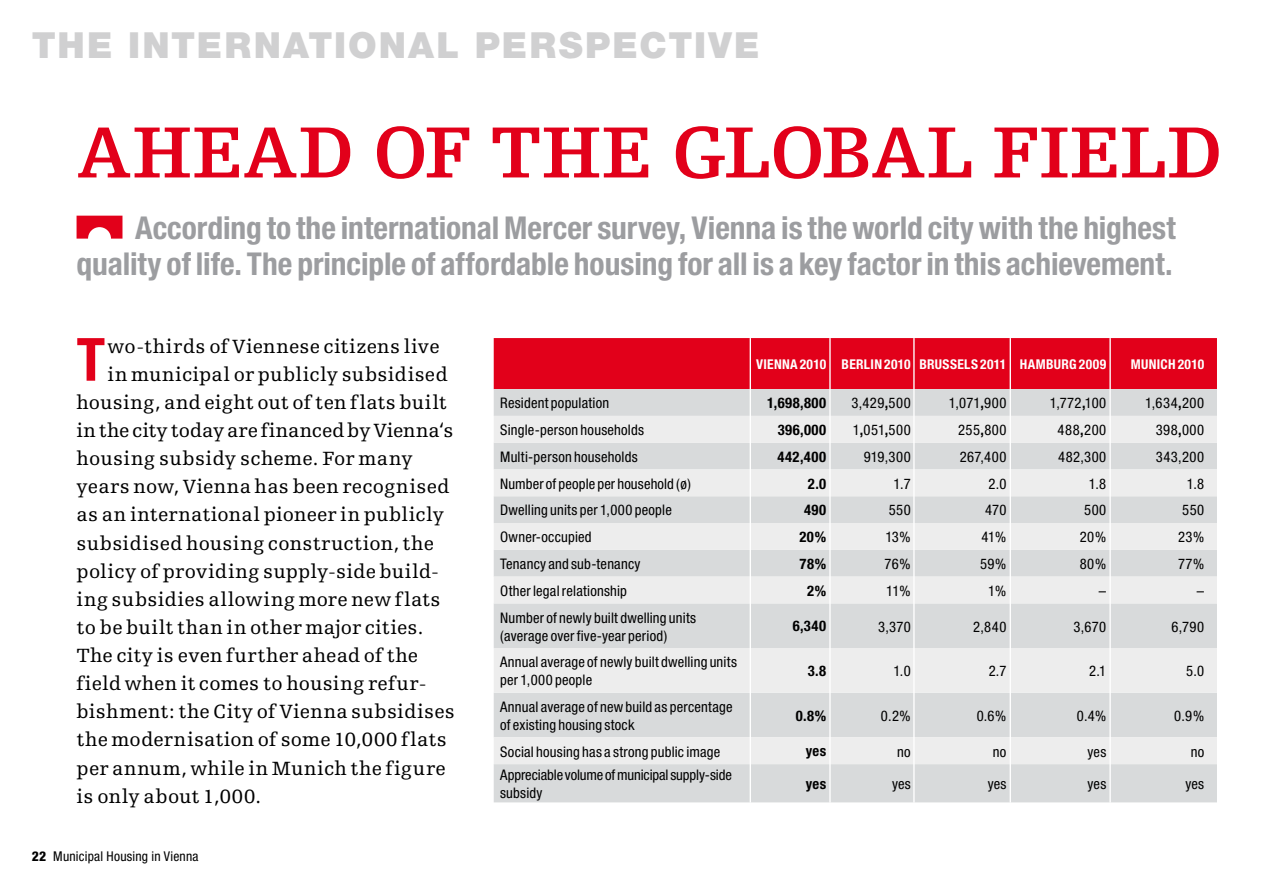
<style>
.page{position:relative;width:1276px;height:893px;background:#fff}
.page>*{position:absolute;margin:0;border:0;box-sizing:border-box;transform-origin:0 0}
.t1{font:700 76.5px "Egyptienne F";letter-spacing:.005em;color:#e2001a}
.t2{font:700 condensed 59.62px "Helvetica Neue";color:#e2001a}
.t3{font:900 36px "Helvetica Neue LT Std";letter-spacing:.06em;color:#d0d0d1}
.t4{font:700 condensed 31.5px/36px "Helvetica Neue";color:#9c9da0;text-align:right}
.t5{font:20.25px "Egyptienne F";letter-spacing:.01em;color:#000}
.t6{font:20.25px "Egyptienne F";letter-spacing:.03em;color:#000}
.t7{font:condensed 14.62px/18px "Helvetica Neue";letter-spacing:.015em;color:#000}
.t8{font:700 condensed 14.62px "Helvetica Neue";letter-spacing:.04em;color:#000}
.t9{font:condensed 14.62px/18px "Helvetica Neue";letter-spacing:-.005em;color:#000}
.t10{font:700 condensed 13.5px "Helvetica Neue";letter-spacing:.025em;color:#fff}
.t11{font:condensed 13.5px "Helvetica Neue";letter-spacing:.015em;color:#000}
.s1{font-weight:800}
.s2{font-weight:700}
</style>
<div class="page">
<svg style="left:77px;top:216px;width:45px;height:23px"></svg>
<div style="left:494px;top:338px;width:723px;height:51px;background:#e2001a"></div>
<div style="left:494px;top:389px;width:723px;height:413px;background:#d8dadb"></div>
<svg style="left:494px;top:416px;width:723px;height:348px;background:#e2e3e4"></svg>
<hr style="left:829px;top:338px;width:1px;height:465px;background:#fff">
<hr style="left:749px;top:338px;width:2px;height:465px;background:#fff">
<hr style="left:913px;top:338px;width:1px;height:465px;background:#fff">
<hr style="left:1009px;top:338px;width:2px;height:465px;background:#fff">
<hr style="left:1109px;top:338px;width:1px;height:465px;background:#fff">
<h3 class="t3" style="left:32px;top:23px;width:471px">THE INTERNATIONAL PER</h3>
<h3 class="t3" style="left:559px;top:23px;width:54px">SPEC</h3>
<h3 class="t3" style="left:668px;top:23px;width:89px">TIVE</h3>
<h1 class="t1" style="left:77px;top:110px;width:1147px">AHEAD OF THE GLOBAL FIELD</h1>
<h3 class="t4" style="left:77px;top:209px;width:1100px">According to the international Mercer survey, Vienna is the world city with the highest quality of life. The principle of affordable housing for all is a key factor in this achievement.</h3>
<h2 class="t2" style="left:77px;top:323px;width:30px">T</h2>
<h3 class="t5" style="left:108px;top:335px;width:333px">wo-thirds of Viennese citizens live</h3>
<h3 class="t5" style="left:108px;top:363px;width:342px">in municipal or publicly subsidised</h3>
<h3 class="t5" style="left:77px;top:391px;width:372px">housing, and eight out of ten flats built</h3>
<h3 class="t5" style="left:77px;top:419px;width:379px">in the city today are financed by Vienna‘s</h3>
<h3 class="t5" style="left:77px;top:447px;width:338px">housing subsidy scheme. For many</h3>
<h3 class="t5" style="left:77px;top:475px;width:374px">years now, Vienna has been recognised</h3>
<h3 class="t5" style="left:77px;top:504px;width:369px">as an international pioneer in publicly</h3>
<h3 class="t5" style="left:77px;top:532px;width:359px">subsidised housing construction, the</h3>
<h3 class="t5" style="left:77px;top:560px;width:364px">policy of providing supply-side build-</h3>
<h3 class="t5" style="left:77px;top:588px;width:366px">ing subsidies allowing more new flats</h3>
<h3 class="t5" style="left:77px;top:616px;width:348px">to be built than in other major cities.</h3>
<h3 class="t5" style="left:77px;top:644px;width:343px">The city is even further ahead of the</h3>
<h3 class="t5" style="left:77px;top:672px;width:352px">field when it comes to housing refur-</h3>
<h3 class="t5" style="left:77px;top:700px;width:380px">bishment: the City of Vienna subsidises</h3>
<h3 class="t5" style="left:77px;top:729px;width:372px">the modernisation of some 10,000 flats</h3>
<h3 class="t6" style="left:77px;top:757px;width:371px">per annum, while in Munich the figure</h3>
<h3 class="t5" style="left:77px;top:785px;width:186px">is only about 1,000.</h3>
<p class="t11" style="left:32px;top:848px;width:168px"><span class="s1">22</span> Municipal Housing in Vienna</p>
<p class="t10" style="left:756px;top:356px;width:101px">VIENNA 2010 Berlin</p>
<p class="t10" style="left:884px;top:356px;width:224px">2010 BRUSSELS 2011 HAMBURG 2009</p>
<p class="t10" style="left:1130px;top:356px;width:75px">MUNICH 2010</p>
<p class="t7" style="left:500px;top:394px;width:111px">Resident population</p>
<p class="t8" style="left:767px;top:394px;width:60px">1,698,800</p>
<p class="t7" style="left:851px;top:394px;width:61px">3,429<span class="s2">,</span>500</p>
<p class="t7" style="left:949px;top:394px;width:59px">1,071<span class="s2">,</span>900</p>
<p class="t7" style="left:1049px;top:394px;width:58px">1,772<span class="s2">,</span>100</p>
<p class="t7" style="left:1145px;top:394px;width:60px">1,634<span class="s2">,</span>200</p>
<p class="t7" style="left:500px;top:421px;width:145px">Single-person households</p>
<p class="t8" style="left:778px;top:421px;width:50px">396,000</p>
<p class="t7" style="left:853px;top:421px;width:59px">1<span class="s2">,</span>051<span class="s2">,</span>500</p>
<p class="t7" style="left:958px;top:421px;width:50px">255<span class="s2">,</span>800</p>
<p class="t7" style="left:1057px;top:421px;width:50px">488<span class="s2">,</span>200</p>
<p class="t7" style="left:1155px;top:421px;width:50px">398<span class="s2">,</span>000</p>
<p class="t7" style="left:500px;top:448px;width:139px">Multi-person households</p>
<p class="t8" style="left:777px;top:448px;width:50px">442,400</p>
<p class="t7" style="left:863px;top:448px;width:49px">919,300</p>
<p class="t7" style="left:959px;top:448px;width:48px">267,400</p>
<p class="t7" style="left:1058px;top:448px;width:50px">482,300</p>
<p class="t7" style="left:1155px;top:448px;width:50px">343,200</p>
<p class="t7" style="left:500px;top:474px;width:192px">Number of people per household (ø)</p>
<p class="t8" style="left:808px;top:474px;width:20px">2.0</p>
<p class="t7" style="left:893px;top:474px;width:19px">1.7</p>
<p class="t7" style="left:988px;top:474px;width:20px">2.0</p>
<p class="t7" style="left:1089px;top:474px;width:19px">1.8</p>
<p class="t7" style="left:1186px;top:474px;width:19px">1.8</p>
<p class="t7" style="left:500px;top:501px;width:173px">Dwelling units per 1,000 people</p>
<p class="t8" style="left:804px;top:501px;width:24px">490</p>
<p class="t7" style="left:888px;top:501px;width:24px">550</p>
<p class="t7" style="left:985px;top:501px;width:23px">470</p>
<p class="t7" style="left:1084px;top:501px;width:24px">500</p>
<p class="t7" style="left:1182px;top:501px;width:24px">550</p>
<p class="t7" style="left:500px;top:528px;width:93px">Owner-occupied</p>
<p class="t8" style="left:799px;top:528px;width:28px">20%</p>
<p class="t7" style="left:885px;top:528px;width:27px">13%</p>
<p class="t7" style="left:981px;top:528px;width:27px">41%</p>
<p class="t7" style="left:1080px;top:528px;width:28px">20%</p>
<p class="t7" style="left:1178px;top:528px;width:28px">23%</p>
<p class="t7" style="left:500px;top:555px;width:142px">Tenancy and sub-tenancy</p>
<p class="t8" style="left:799px;top:555px;width:28px">78%</p>
<p class="t7" style="left:884px;top:555px;width:28px">76%</p>
<p class="t7" style="left:980px;top:555px;width:28px">59%</p>
<p class="t7" style="left:1079px;top:555px;width:28px">80%</p>
<p class="t7" style="left:1178px;top:555px;width:28px">77%</p>
<p class="t7" style="left:500px;top:581px;width:128px">Other legal relationship</p>
<p class="t8" style="left:807px;top:582px;width:21px">2%</p>
<p class="t7" style="left:886px;top:581px;width:26px">11%</p>
<p class="t7" style="left:988px;top:581px;width:20px">1%</p>
<p class="t7" style="left:1099px;top:581px;width:9px">–</p>
<p class="t7" style="left:1197px;top:581px;width:9px">–</p>
<p class="t7" style="left:500px;top:608px;width:198px">Number of newly built dwelling units (average over five-year period)</p>
<p class="t8" style="left:793px;top:617px;width:35px">6,340</p>
<p class="t7" style="left:878px;top:617px;width:34px">3,370</p>
<p class="t7" style="left:973px;top:617px;width:35px">2,840</p>
<p class="t7" style="left:1073px;top:617px;width:34px">3,670</p>
<p class="t7" style="left:1171px;top:617px;width:34px">6,790</p>
<p class="t7" style="left:500px;top:653px;width:238px">Annual average of newly built dwelling units per 1,000 people</p>
<p class="t8" style="left:808px;top:662px;width:20px">3.8</p>
<p class="t7" style="left:893px;top:662px;width:19px">1.0</p>
<p class="t7" style="left:988px;top:662px;width:19px">2.7</p>
<p class="t7" style="left:1089px;top:662px;width:19px">2.1</p>
<p class="t7" style="left:1186px;top:662px;width:20px">5.0</p>
<p class="t7" style="left:500px;top:698px;width:234px">Annual average of new build as percentage of existing housing stock</p>
<p class="t8" style="left:796px;top:707px;width:32px">0.8%</p>
<p class="t7" style="left:881px;top:707px;width:31px">0.2%</p>
<p class="t7" style="left:976px;top:707px;width:31px">0.6%</p>
<p class="t7" style="left:1076px;top:707px;width:31px">0.4%</p>
<p class="t7" style="left:1174px;top:707px;width:31px">0.9%</p>
<p class="t7" style="left:500px;top:742px;width:222px">Social housing has a strong public image</p>
<p class="t8" style="left:806px;top:742px;width:22px">yes</p>
<p class="t7" style="left:897px;top:742px;width:15px">no</p>
<p class="t7" style="left:993px;top:742px;width:15px">no</p>
<p class="t7" style="left:1087px;top:742px;width:20px">yes</p>
<p class="t7" style="left:1190px;top:742px;width:15px">no</p>
<p class="t9" style="left:500px;top:766px;width:233px">Appreciable volume of municipal supply-side subsidy</p>
<p class="t8" style="left:806px;top:775px;width:22px">yes</p>
<p class="t7" style="left:892px;top:775px;width:20px">yes</p>
<p class="t7" style="left:987px;top:775px;width:20px">yes</p>
<p class="t7" style="left:1087px;top:775px;width:20px">yes</p>
<p class="t7" style="left:1185px;top:775px;width:20px">yes</p>
</div>
